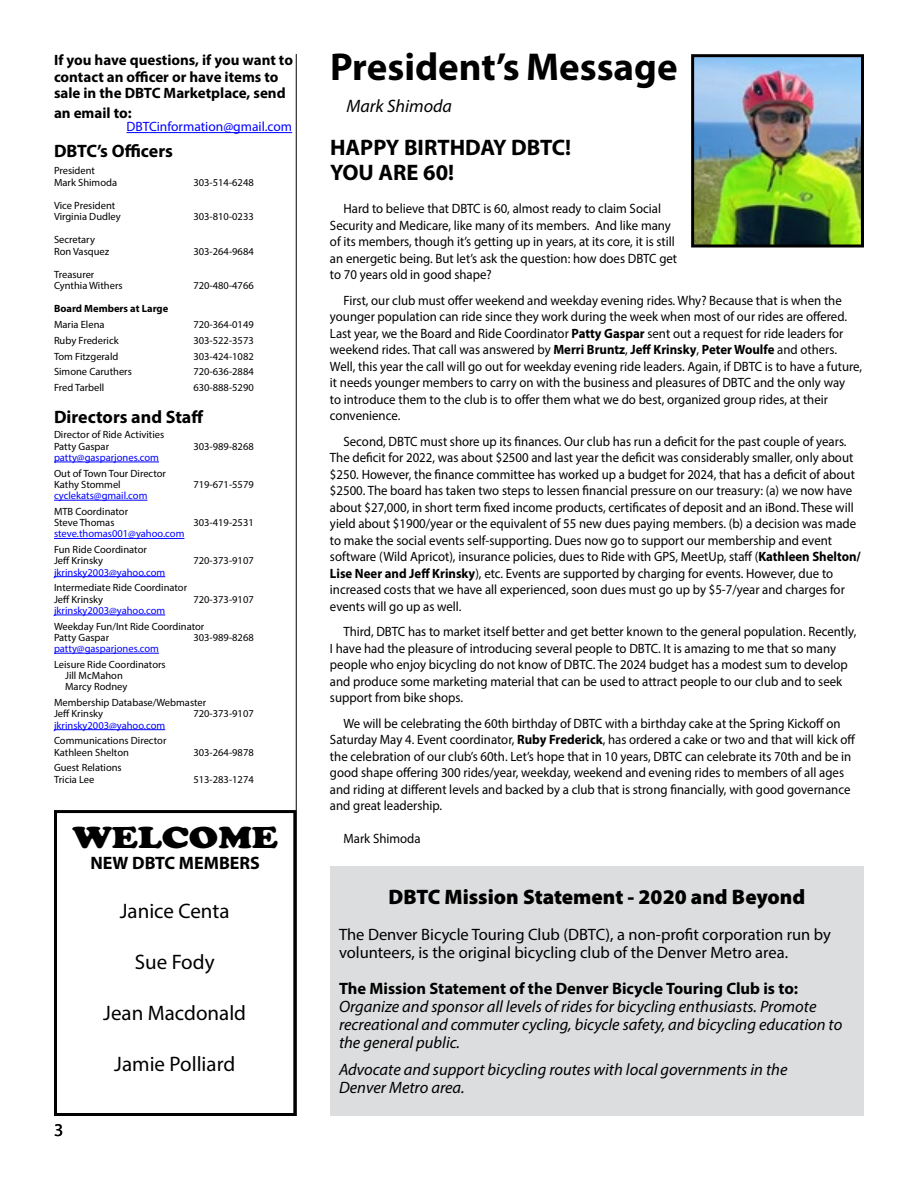
<style>
.page{position:relative;width:918px;height:1188px;background:#fff}
.page>*{position:absolute;margin:0;border:0;box-sizing:border-box;transform-origin:0 0}
.t1{font:700 39px "Myriad Pro";color:#000}
.t2{font:30px "Cooper Black Std";color:#000;scale:1.2 1}
.t3{font:700 22.5px/25.5px "Myriad Pro";color:#000}
.t4{font:21px "Myriad Pro";color:#000}
.t5{font:900 21px "Myriad Pro";color:#000}
.t6{font:700 18px "Myriad Pro";color:#000}
.t7{font:italic 18px "Myriad Pro";color:#000}
.t8{font:18px "Myriad Pro";color:#000}
.t9{font:italic 16.5px/18px "Myriad Pro";color:#000}
.t10{font:16.5px/18px "Myriad Pro";color:#000}
.t11{font:700 16.5px "Myriad Pro";color:#000}
.t12{font:700 15px/16.5px "Myriad Pro";color:#000}
.t13{font:13.5px/16.5px "Myriad Pro";color:#000;scale:.95 1}
.t14{font:13.5px "Myriad Pro";color:#00f}
.t15{font:10.5px/11.2px "Myriad Pro";color:#000}
.t16{font:10.5px "Myriad Pro";color:#00f}
.t17{font:700 10.5px "Myriad Pro";color:#000}
.s1{font-weight:700}
</style>
<div class="page">
<div style="left:330px;top:866px;width:534px;height:250px;background:#dcddde"></div>
<hr style="left:296px;top:54px;width:1px;height:1062px;background:#000">
<hr style="left:54px;top:462px;width:105px;height:1px;background:#00f">
<hr style="left:54px;top:500px;width:93px;height:1px;background:#00f">
<hr style="left:54px;top:538px;width:130px;height:1px;background:#00f">
<hr style="left:54px;top:576px;width:111px;height:1px;background:#00f">
<hr style="left:54px;top:615px;width:111px;height:1px;background:#00f">
<hr style="left:54px;top:653px;width:105px;height:1px;background:#00f">
<hr style="left:54px;top:729px;width:111px;height:1px;background:#00f">
<div style="left:54px;top:810px;width:242px;height:306px;border:3px solid #000"></div>
<hr style="left:127px;top:132px;width:165px;height:1px;background:#00f">
<img style="left:695px;top:58px;width:165px;height:186px">
<div style="left:691px;top:54px;width:173px;height:194px;border:3px solid #000"></div>
<p class="t12" style="left:54px;top:51px;width:241px">If you have questions, if you want to contact an officer or have items to sale in the DBTC Marketplace, send</p>
<p class="t12" style="left:54px;top:104px;width:79px">an email to:</p>
<p class="t14" style="left:127px;top:118px;width:167px">DBTCinformation@gmail.com</p>
<h3 class="t6" style="left:54px;top:139px;width:121px">DBTC’s Officers</h3>
<p class="t15" style="left:54px;top:165px;width:65px">President<br>Mark Shimoda</p>
<p class="t15" style="left:194px;top:176px;width:62px">303-514-6248</p>
<p class="t15" style="left:54px;top:200px;width:68px">Vice President<br>Virginia Dudley</p>
<p class="t15" style="left:194px;top:211px;width:62px">303-810-0233</p>
<p class="t15" style="left:54px;top:234px;width:57px">Secretary<br>Ron Vasquez</p>
<p class="t15" style="left:194px;top:245px;width:62px">303-264-9684</p>
<p class="t15" style="left:54px;top:269px;width:70px">Treasurer<br>Cynthia Withers</p>
<p class="t15" style="left:194px;top:280px;width:62px">720-480-4766</p>
<p class="t17" style="left:54px;top:302px;width:116px">Board Members at Large</p>
<p class="t15" style="left:54px;top:319px;width:52px">Maria Elena</p>
<p class="t15" style="left:194px;top:319px;width:62px">720-364-0149</p>
<p class="t15" style="left:54px;top:335px;width:66px">Ruby Frederick</p>
<p class="t15" style="left:194px;top:335px;width:62px">303-522-3573</p>
<p class="t15" style="left:54px;top:350px;width:66px">Tom Fitzgerald</p>
<p class="t15" style="left:194px;top:350px;width:62px">303-424-1082</p>
<p class="t15" style="left:54px;top:366px;width:79px">Simone Caruthers</p>
<p class="t15" style="left:194px;top:366px;width:62px">720-636-2884</p>
<p class="t15" style="left:54px;top:382px;width:52px">Fred Tarbell</p>
<p class="t15" style="left:194px;top:382px;width:62px">630-888-5290</p>
<h3 class="t6" style="left:54px;top:405px;width:151px">Directors and Staff</h3>
<p class="t15" style="left:54px;top:429px;width:112px">Director of Ride Activities<br>Patty Gaspar</p>
<p class="t15" style="left:194px;top:440px;width:62px">303-989-8268</p>
<p class="t16" style="left:54px;top:451px;width:107px">patty@gasparjones.com</p>
<p class="t15" style="left:54px;top:467px;width:114px">Out of Town Tour Director<br>Kathy Stommel</p>
<p class="t15" style="left:194px;top:479px;width:62px">719-671-5579</p>
<p class="t16" style="left:54px;top:489px;width:95px">cyclekats@gmail.com</p>
<p class="t15" style="left:54px;top:506px;width:76px">MTB Coordinator<br>Steve Thomas</p>
<p class="t15" style="left:194px;top:517px;width:62px">303-419-2531</p>
<p class="t16" style="left:54px;top:527px;width:132px">steve.thomas001@yahoo.com</p>
<p class="t15" style="left:54px;top:544px;width:94px">Fun Ride Coordinator<br>Jeff Krinsky</p>
<p class="t15" style="left:194px;top:555px;width:62px">720-373-9107</p>
<p class="t16" style="left:54px;top:566px;width:113px">jkrinsky2003@yahoo.com</p>
<p class="t15" style="left:54px;top:582px;width:135px">Intermediate Ride Coordinator<br>Jeff Krinsky</p>
<p class="t15" style="left:194px;top:593px;width:62px">720-373-9107</p>
<p class="t16" style="left:54px;top:604px;width:113px">jkrinsky2003@yahoo.com</p>
<p class="t15" style="left:54px;top:620px;width:152px">Weekday Fun/Int Ride Coordinator<br>Patty Gaspar</p>
<p class="t15" style="left:194px;top:632px;width:62px">303-989-8268</p>
<p class="t16" style="left:54px;top:642px;width:107px">patty@gasparjones.com</p>
<p class="t15" style="left:65px;top:659px;width:102px;text-indent:-11px">Leisure Ride Coordinators<br>Jill McMahon<br>Marcy Rodney</p>
<p class="t15" style="left:54px;top:697px;width:154px">Membership Database/Webmaster<br>Jeff Krinsky</p>
<p class="t15" style="left:194px;top:708px;width:62px">720-373-9107</p>
<p class="t16" style="left:54px;top:719px;width:113px">jkrinsky2003@yahoo.com</p>
<p class="t15" style="left:54px;top:735px;width:114px">Communications Director<br>Kathleen Shelton</p>
<p class="t15" style="left:194px;top:746px;width:62px">303-264-9878</p>
<p class="t15" style="left:54px;top:762px;width:69px">Guest Relations<br>Tricia Lee</p>
<p class="t15" style="left:194px;top:773px;width:62px">513-283-1274</p>
<h2 class="t2" style="left:72px;top:819px;width:173px">WELCOME</h2>
<h3 class="t6" style="left:90px;top:851px;width:171px">NEW DBTC MEMBERS</h3>
<h3 class="t8" style="left:54px;top:1119px;width:11px">3</h3>
<h3 class="t4" style="left:120px;top:898px;width:111px">Janice Centa</h3>
<h3 class="t4" style="left:135px;top:949px;width:81px">Sue Fody</h3>
<h3 class="t4" style="left:103px;top:1000px;width:144px">Jean Macdonald</h3>
<h3 class="t4" style="left:114px;top:1051px;width:122px">Jamie Polliard</h3>
<h1 class="t1" style="left:330px;top:42px;width:349px">President’s Message</h1>
<h3 class="t7" style="left:346px;top:95px;width:107px">Mark Shimoda</h3>
<h3 class="t3" style="left:330px;top:134px;width:243px">HAPPY BIRTHDAY DBTC!<br>YOU ARE 60!</h3>
<p class="t13" style="left:330px;top:200px;width:367px;text-indent:14px">Hard to believe that DBTC is 60, almost ready to claim Social Security and Medicare, like many of its members. And like many of its members, though it’s getting up in years, at its core, it is still an energetic being. But let’s ask the question: how does DBTC get to 70 years old in good shape?</p>
<p class="t13" style="left:330px;top:292px;width:562px;text-indent:14px">First, our club must offer weekend and weekday evening rides. Why? Because that is when the younger population can ride since they work during the week when most of our rides are offered.<br>Last year, we the Board and Ride Coordinator <span class="s1">Patty Gaspar</span> sent out a request for ride leaders for weekend rides. That call was answered by <span class="s1">Merri Bruntz</span>, <span class="s1">Jeff Krinsky</span>, <span class="s1">Peter Woulfe</span> and others.<br>Well, this year the call will go out for weekday evening ride leaders. Again, if DBTC is to have a future, it needs younger members to carry on with the business and pleasures of DBTC and the only way<br>to introduce them to the club is to offer them what we do best, organized group rides, at their convenience.</p>
<p class="t13" style="left:330px;top:433px;width:560px;text-indent:14px">Second, DBTC must shore up its finances. Our club has run a deficit for the past couple of years.<br>The deficit for 2022, was about $2500 and last year the deficit was considerably smaller, only about $250. However, the finance committee has worked up a budget for 2024, that has a deficit of about $2500. The board has taken two steps to lessen financial pressure on our treasury: (a) we now have about $27,000, in short term fixed income products, certificates of deposit and an iBond. These will yield about $1900/year or the equivalent of 55 new dues paying members. (b) a decision was made to make the social events self-supporting. Dues now go to support our membership and event software (Wild Apricot), insurance policies, dues to Ride with GPS, MeetUp, staff (<span class="s1">Kathleen Shelton/ Lise Neer and Jeff Krinsky</span>), etc. Events are supported by charging for events. However, due to increased costs that we have all experienced, soon dues must go up by $5-7/year and charges for events will go up as well.</p>
<p class="t13" style="left:330px;top:623px;width:556px;text-indent:14px">Third, DBTC has to market itself better and get better known to the general population. Recently, I have had the pleasure of introducing several people to DBTC. It is amazing to me that so many people who enjoy bicycling do not know of DBTC. The 2024 budget has a modest sum to develop and produce some marketing material that can be used to attract people to our club and to seek support from bike shops.</p>
<p class="t13" style="left:330px;top:715px;width:555px;text-indent:14px">We will be celebrating the 60th birthday of DBTC with a birthday cake at the Spring Kickoff on Saturday May 4. Event coordinator, <span class="s1">Ruby Frederick</span>, has ordered a cake or two and that will kick off the celebration of our club’s 60th. Let’s hope that in 10 years, DBTC can celebrate its 70th and be in good shape offering 300 rides/year, weekday, weekend and evening rides to members of all ages and riding at different levels and backed by a club that is strong financially, with good governance and great leadership.</p>
<p class="t13" style="left:344px;top:830px;width:83px">Mark Shimoda</p>
<h3 class="t5" style="left:389px;top:883px;width:418px">DBTC Mission Statement - 2020 and Beyond</h3>
<p class="t10" style="left:339px;top:926px;width:494px">The Denver Bicycle Touring Club (DBTC), a non-profit corporation run by volunteers, is the original bicycling club of the Denver Metro area.</p>
<p class="t11" style="left:339px;top:978px;width:461px">The Mission Statement of the Denver Bicycle Touring Club is to:</p>
<p class="t9" style="left:339px;top:998px;width:505px">Organize and sponsor all levels of rides for bicycling enthusiasts. Promote recreational and commuter cycling, bicycle safety, and bicycling education to the general public.</p>
<p class="t9" style="left:339px;top:1061px;width:450px">Advocate and support bicycling routes with local governments in the<br>Denver Metro area.</p>
</div>
